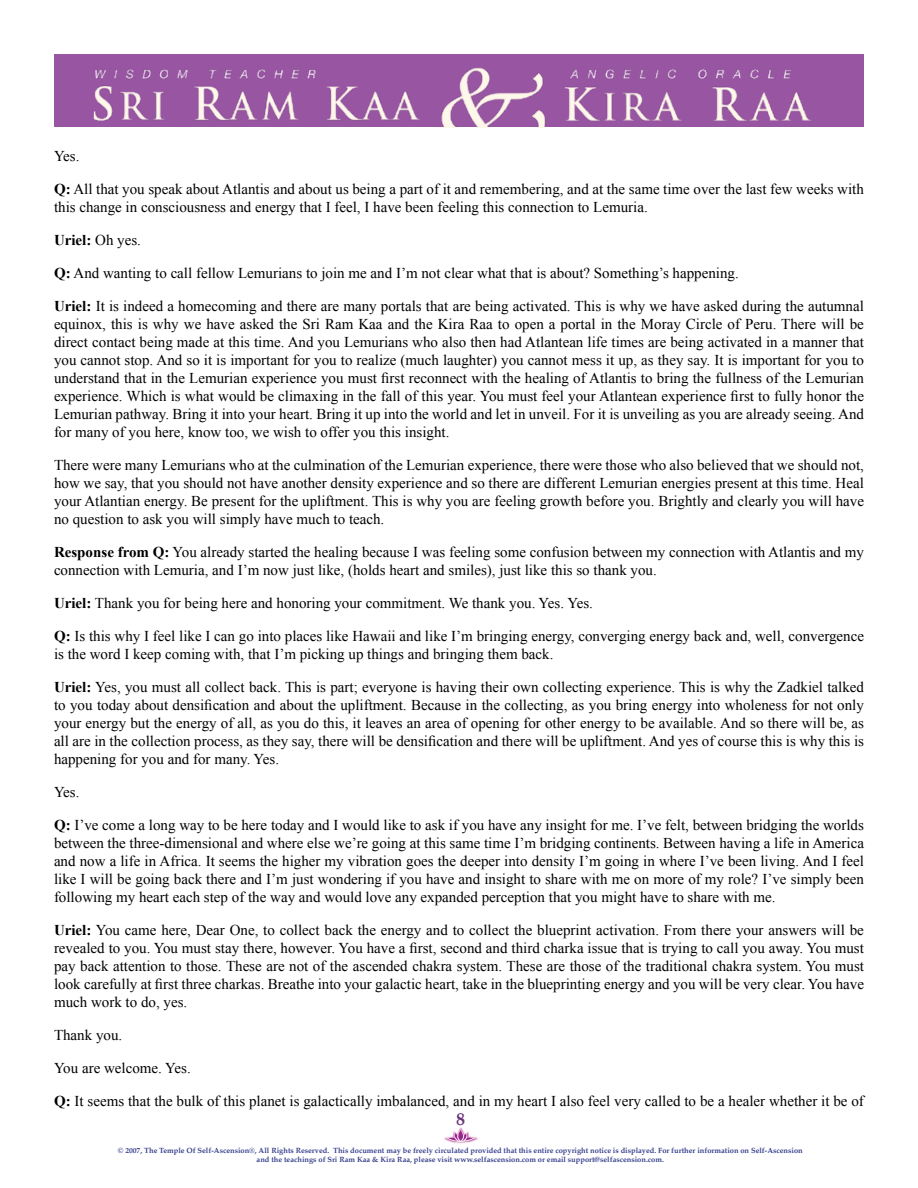
<style>
.page{position:relative;width:918px;height:1188px;background:#fff}
.page>*{position:absolute;margin:0;border:0;box-sizing:border-box;transform-origin:0 0}
.t1{font:15px/18px "Times New Roman";color:#000;text-align:justify}
.t2{font:700 15px "Times New Roman";color:#000}
.t3{font:700 7.5px/9px "Palatino";color:#37408e;text-align:center}
.s1{font-weight:700}
.s2{font-weight:400}
</style>
<div class="page">
<div style="left:54px;top:54px;width:810px;height:10px;background:#9855a2"></div>
<img style="left:54px;top:64px;width:810px;height:63px">
<img style="left:445px;top:1137px;width:34px;height:7px">
<svg style="left:446px;top:1127px;width:30px;height:15px"></svg>
<p class="t1" style="left:54px;top:148px;width:27px">Yes.</p>
<p class="t1" style="left:54px;top:181px;width:811px"><span class="s1">Q:</span> All that you speak about Atlantis and about us being a part of it and remembering, and at the same time over the last few weeks with this change in consciousness and energy that I feel, I have been feeling this connection to Lemuria.</p>
<p class="t2" style="left:54px;top:234px;width:89px">Uriel: <span class="s2">Oh yes.</span></p>
<p class="t1" style="left:54px;top:265px;width:686px"><span class="s1">Q:</span> And wanting to call fellow Lemurians to join me and I’m not clear what that is about? Something’s happening.</p>
<p class="t1" style="left:54px;top:298px;width:812px"><span class="s1">Uriel:</span> It is indeed a homecoming and there are many portals that are being activated. This is why we have asked during the autumnal equinox, this is why we have asked the Sri Ram Kaa and the Kira Raa to open a portal in the Moray Circle of Peru. There will be direct contact being made at this time. And you Lemurians who also then had Atlantean life times are being activated in a manner that you cannot stop. And so it is important for you to realize (much laughter) you cannot mess it up, as they say. It is important for you to understand that in the Lemurian experience you must first reconnect with the healing of Atlantis to bring the fullness of the Lemurian experience. Which is what would be climaxing in the fall of this year. You must feel your Atlantean experience first to fully honor the Lemurian pathway. Bring it into your heart. Bring it up into the world and let in unveil. For it is unveiling as you are already seeing. And for many of you here, know too, we wish to offer you this insight.</p>
<p class="t1" style="left:54px;top:457px;width:812px">There were many Lemurians who at the culmination of the Lemurian experience, there were those who also believed that we should not, how we say, that you should not have another density experience and so there are different Lemurian energies present at this time. Heal your Atlantian energy. Be present for the upliftment. This is why you are feeling growth before you. Brightly and clearly you will have no question to ask you will simply have much to teach.</p>
<p class="t1" style="left:54px;top:544px;width:811px"><span class="s1">Response from Q:</span> You already started the healing because I was feeling some confusion between my connection with Atlantis and my connection with Lemuria, and I’m now just like, (holds heart and smiles), just like this so thank you.</p>
<p class="t1" style="left:54px;top:595px;width:540px"><span class="s1">Uriel:</span> Thank you for being here and honoring your commitment. We thank you. Yes. Yes.</p>
<p class="t1" style="left:54px;top:628px;width:812px"><span class="s1">Q:</span> Is this why I feel like I can go into places like Hawaii and like I’m bringing energy, converging energy back and, well, convergence is the word I keep coming with, that I’m picking up things and bringing them back.</p>
<p class="t1" style="left:54px;top:679px;width:812px"><span class="s1">Uriel:</span> Yes, you must all collect back. This is part; everyone is having their own collecting experience. This is why the Zadkiel talked to you today about densification and about the upliftment. Because in the collecting, as you bring energy into wholeness for not only your energy but the energy of all, as you do this, it leaves an area of opening for other energy to be available. And so there will be, as all are in the collection process, as they say, there will be densification and there will be upliftment. And yes of course this is why this is happening for you and for many. Yes.</p>
<p class="t1" style="left:54px;top:784px;width:27px">Yes.</p>
<p class="t1" style="left:54px;top:817px;width:812px"><span class="s1">Q:</span> I’ve come a long way to be here today and I would like to ask if you have any insight for me. I’ve felt, between bridging the worlds between the three-dimensional and where else we’re going at this same time I’m bridging continents. Between having a life in America and now a life in Africa. It seems the higher my vibration goes the deeper into density I’m going in where I’ve been living. And I feel like I will be going back there and I’m just wondering if you have and insight to share with me on more of my role? I’ve simply been following my heart each step of the way and would love any expanded perception that you might have to share with me.</p>
<p class="t1" style="left:54px;top:922px;width:812px"><span class="s1">Uriel:</span> You came here, Dear One, to collect back the energy and to collect the blueprint activation. From there your answers will be revealed to you. You must stay there, however. You have a first, second and third charka issue that is trying to call you away. You must pay back attention to those. These are not of the ascended chakra system. These are those of the traditional chakra system. You must look carefully at first three charkas. Breathe into your galactic heart, take in the blueprinting energy and you will be very clear. You have much work to do, yes.</p>
<p class="t1" style="left:54px;top:1027px;width:70px">Thank you.</p>
<p class="t1" style="left:54px;top:1060px;width:138px">You are welcome. Yes.</p>
<p class="t1" style="left:54px;top:1093px;width:811px"><span class="s1">Q:</span> It seems that the bulk of this planet is galactically imbalanced, and in my heart I also feel very called to be a healer whether it be of</p>
<p class="t3" style="left:118px;top:1147px;width:686px">© 2007, The Temple Of Self-Ascension®, All Rights Reserved. This document may be freely circulated provided that this entire copyright notice is displayed. For further information on Self-Ascension and the teachings of Sri Ram Kaa &amp; Kira Raa, please visit www.selfascension.com or email support@selfascension.com.</p>
</div>
